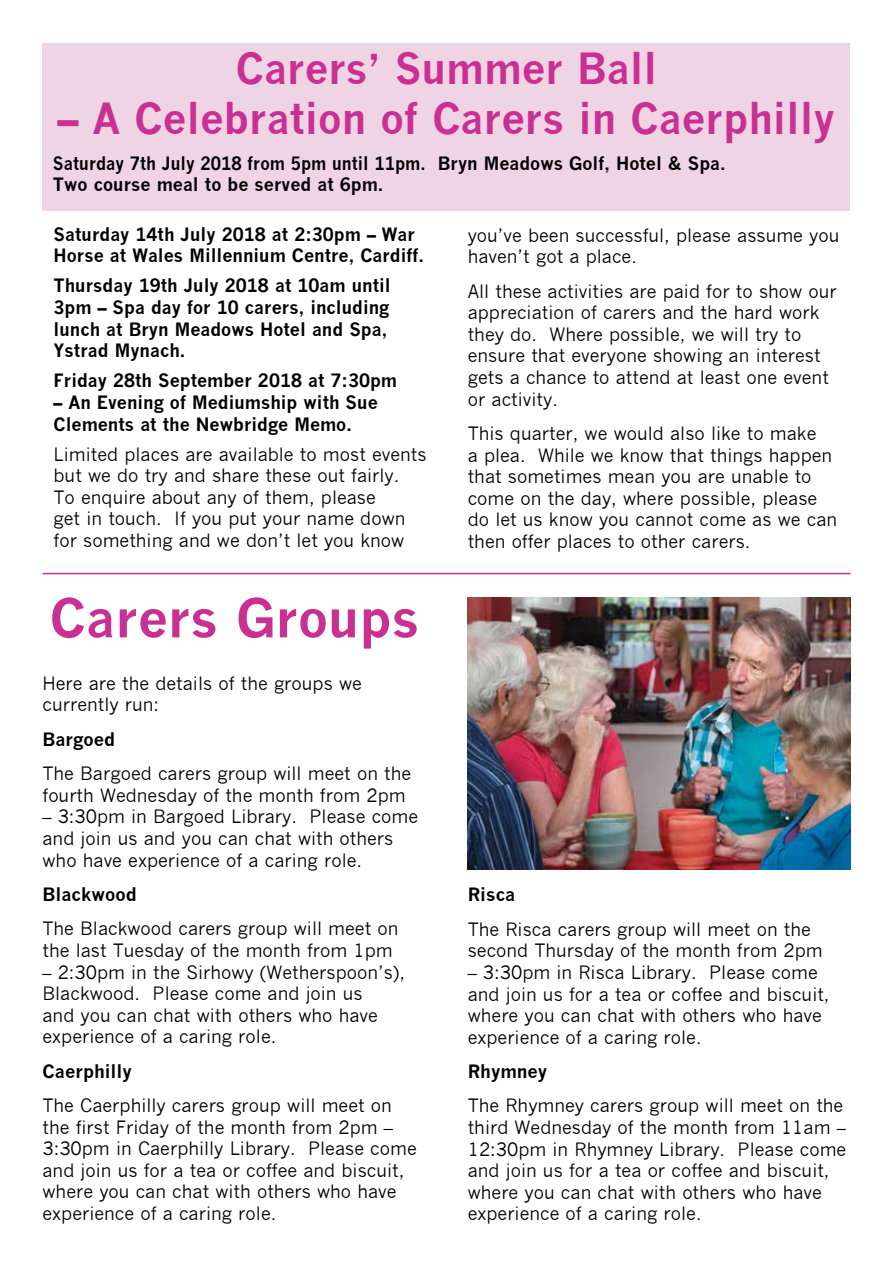
<style>
.page{position:relative;width:893px;height:1263px;background:#fff}
.page>*{position:absolute;margin:0;border:0;box-sizing:border-box;transform-origin:0 0}
.t1{font:700 52.5px "News Gothic";color:#c93092}
.t2{font:700 42px "News Gothic";color:#c93092}
.t3{font:18px/21.6px "News Gothic";color:#000}
.t4{font:700 18px/21.6px "News Gothic";color:#000}
.t5{font:700 18px/21.6px "News Gothic";color:#000;scale:.92 1}
</style>
<div class="page">
<div style="left:43px;top:43px;width:807px;height:167px;background:#efd4e6"></div>
<img style="left:468px;top:597px;width:382px;height:273px">
<hr style="left:43px;top:573px;width:807px;height:1px;background:#c93092">
<h2 class="t2" style="left:236px;top:43px;width:423px">Carers’ Summer Ball</h2>
<h2 class="t2" style="left:58px;top:93px;width:779px">– A Celebration of Carers in Caerphilly</h2>
<p class="t5" style="left:53px;top:152px;width:733px">Saturday 7th July 2018 from 5pm until 11pm. Bryn Meadows Golf, Hotel &amp; Spa.<br>Two course meal to be served at 6pm.</p>
<p class="t4" style="left:54px;top:223px;width:372px">Saturday 14th July 2018 at 2:30pm – War<br>Horse at Wales Millennium Centre, Cardiff.</p>
<p class="t4" style="left:54px;top:275px;width:339px">Thursday 19th July 2018 at 10am until<br>3pm – Spa day for 10 carers, including lunch at Bryn Meadows Hotel and Spa,<br>Ystrad Mynach.</p>
<p class="t4" style="left:54px;top:370px;width:345px">Friday 28th September 2018 at 7:30pm</p>
<p class="t4" style="left:54px;top:391px;width:326px">– An Evening of Mediumship with Sue<br>Clements at the Newbridge Memo.</p>
<p class="t3" style="left:54px;top:443px;width:375px">Limited places are available to most events but we do try and share these out fairly.<br>To enquire about any of them, please<br>get in touch. If you put your name down for something and we don’t let you know</p>
<h1 class="t1" style="left:50px;top:586px;width:371px">Carers Groups</h1>
<p class="t3" style="left:43px;top:672px;width:321px">Here are the details of the groups we currently run:</p>
<p class="t4" style="left:43px;top:728px;width:74px">Bargoed</p>
<p class="t3" style="left:43px;top:763px;width:370px">The Bargoed carers group will meet on the fourth Wednesday of the month from 2pm</p>
<p class="t3" style="left:43px;top:806px;width:377px">– 3:30pm in Bargoed Library. Please come and join us and you can chat with others who have experience of a caring role.</p>
<p class="t4" style="left:43px;top:883px;width:96px">Blackwood</p>
<p class="t3" style="left:43px;top:918px;width:357px">The Blackwood carers group will meet on the last Tuesday of the month from 1pm</p>
<p class="t3" style="left:43px;top:961px;width:364px">– 2:30pm in the Sirhowy (Wetherspoon’s), Blackwood. Please come and join us<br>and you can chat with others who have experience of a caring role.</p>
<p class="t4" style="left:43px;top:1060px;width:91px">Caerphilly</p>
<p class="t3" style="left:43px;top:1095px;width:376px">The Caerphilly carers group will meet on the first Friday of the month from 2pm – 3:30pm in Caerphilly Library. Please come and join us for a tea or coffee and biscuit, where you can chat with others who have experience of a caring role.</p>
<p class="t3" style="left:468px;top:224px;width:373px">you’ve been successful, please assume you haven’t got a place.</p>
<p class="t3" style="left:468px;top:280px;width:371px">All these activities are paid for to show our appreciation of carers and the hard work they do. Where possible, we will try to ensure that everyone showing an interest gets a chance to attend at least one event or activity.</p>
<p class="t3" style="left:468px;top:423px;width:371px">This quarter, we would also like to make<br>a plea. While we know that things happen that sometimes mean you are unable to come on the day, where possible, please do let us know you cannot come as we can then offer places to other carers.</p>
<p class="t4" style="left:468px;top:884px;width:49px">Risca</p>
<p class="t3" style="left:468px;top:918px;width:356px">The Risca carers group will meet on the second Thursday of the month from 2pm</p>
<p class="t3" style="left:468px;top:962px;width:363px">– 3:30pm in Risca Library. Please come and join us for a tea or coffee and biscuit, where you can chat with others who have experience of a caring role.</p>
<p class="t4" style="left:468px;top:1060px;width:81px">Rhymney</p>
<p class="t3" style="left:468px;top:1095px;width:380px">The Rhymney carers group will meet on the third Wednesday of the month from 11am – 12:30pm in Rhymney Library. Please come and join us for a tea or coffee and biscuit, where you can chat with others who have experience of a caring role.</p>
</div>
